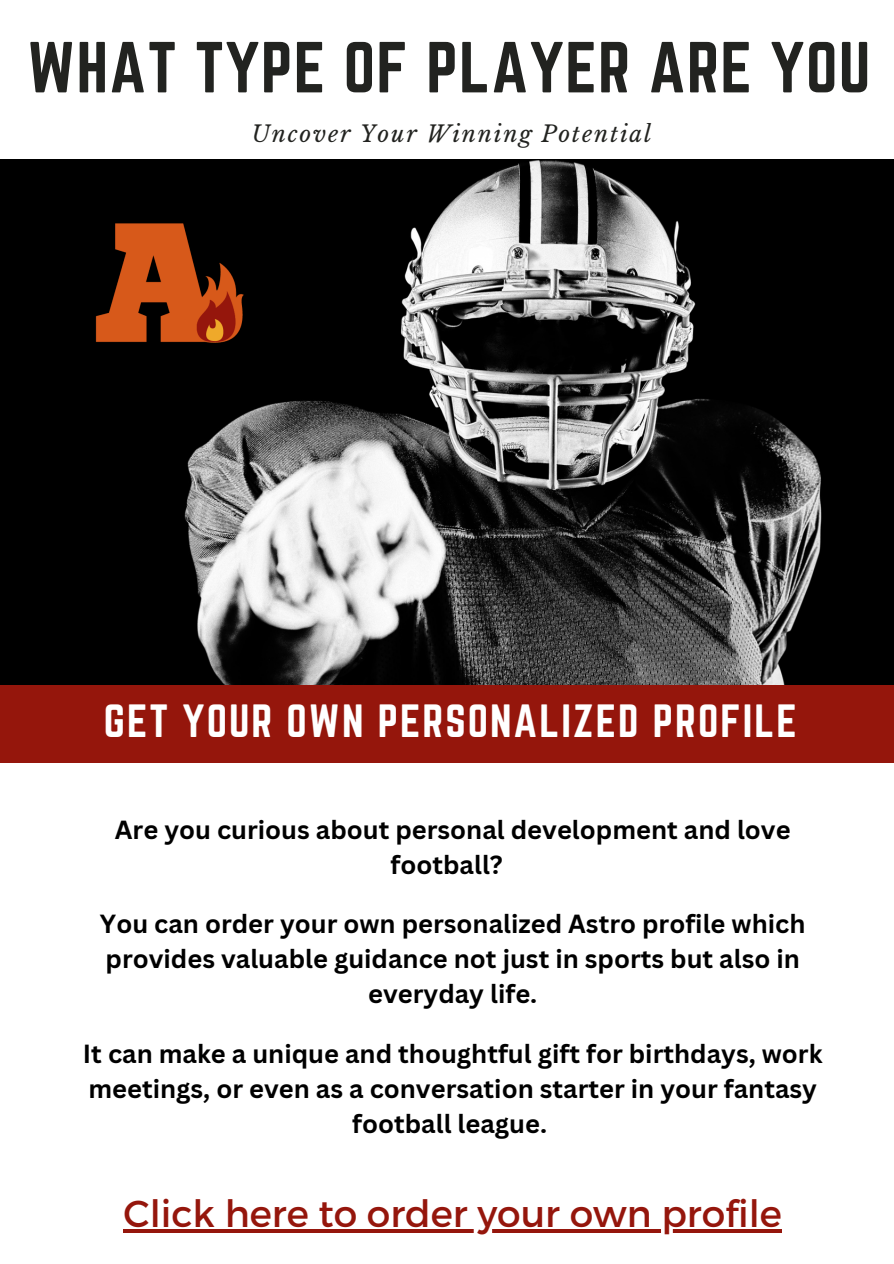
<style>
.page{position:relative;width:894px;height:1264px;background:#fff}
.page>*{position:absolute;margin:0;border:0;box-sizing:border-box;transform-origin:0 0}
.t1{font:63.15px "Norwester";letter-spacing:.02em;color:#222320}
.t2{font:40.65px "Norwester";letter-spacing:.05em;color:#fff}
.t3{font:37.5px "Montserrat";color:#95160c}
.t4{font:700 25.5px/35px "Canva Sans";color:#000;text-align:center}
.t5{font:italic 22.5px "Libre Baskerville";letter-spacing:.08em;color:#222320}
</style>
<div class="page">
<img style="left:0;top:160px;width:893px;height:524px">
<img style="left:63px;top:190px;width:202px;height:202px">
<div style="left:0;top:684px;width:893px;height:78px;background:#95160c"></div>
<hr style="left:123px;top:1229px;width:658px;height:3px;background:#95160c">
<p class="t1" style="left:27px;top:29px;width:844px">WHAT TYPE OF PLAYER ARE YOU</p>
<p class="t5" style="left:252px;top:120px;width:401px">Uncover Your Winning Potential</p>
<p class="t2" style="left:104px;top:696px;width:694px">GET YOUR OWN PERSONALIZED PROFILE</p>
<p class="t4" style="left:115px;top:811px;width:677px">Are you curious about personal development and love football?</p>
<p class="t4" style="left:100px;top:906px;width:706px">You can order your own personalized Astro profile which provides valuable guidance not just in sports but also in everyday life.</p>
<p class="t4" style="left:83px;top:1035px;width:740px">It can make a unique and thoughtful gift for birthdays, work meetings, or even as a conversation starter in your fantasy football league.</p>
<p class="t3" style="left:123px;top:1188px;width:659px">Click here to order your own profile</p>
</div>
